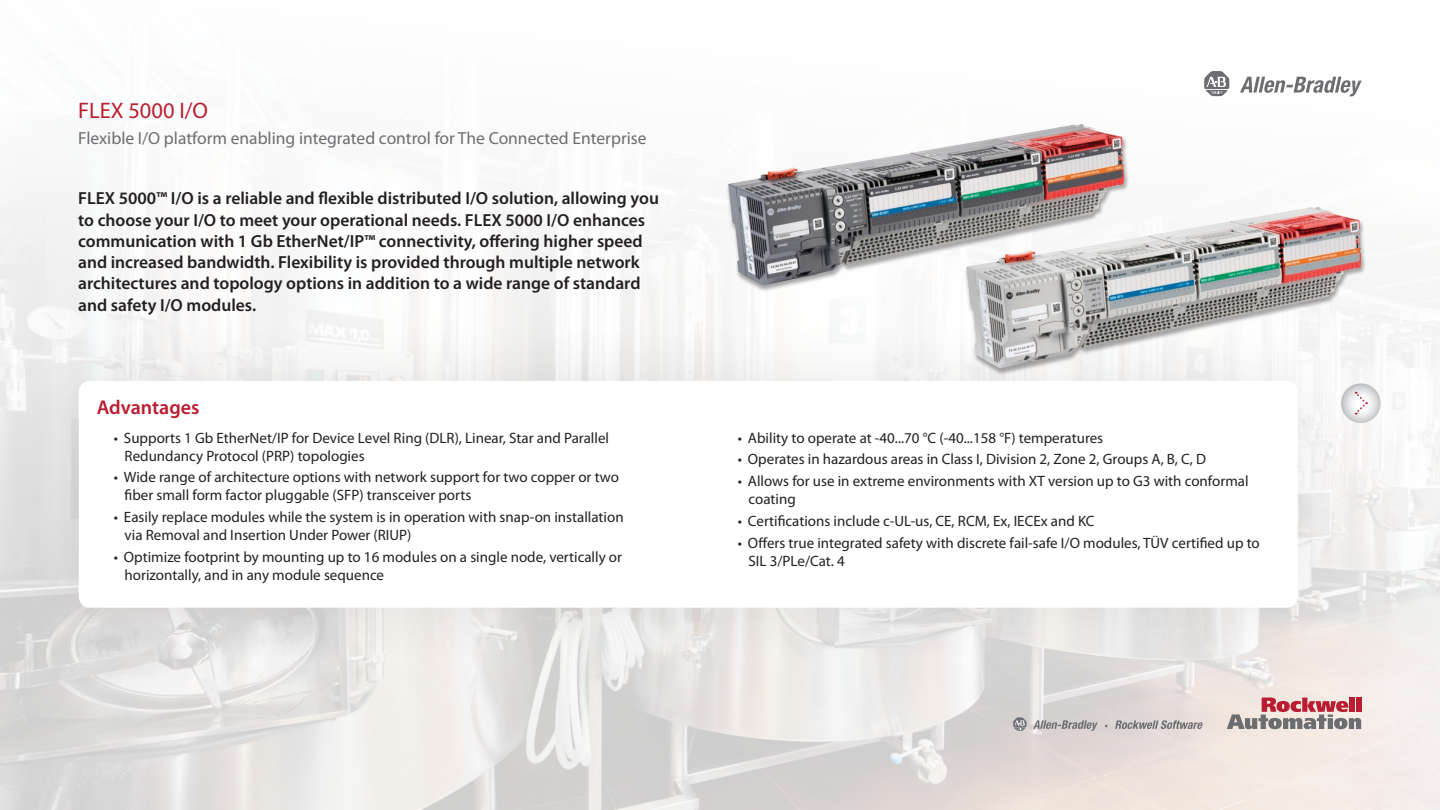
<style>
.page{position:relative;width:1440px;height:810px;background:#fff}
.page>*{position:absolute;margin:0;border:0;box-sizing:border-box;transform-origin:0 0}
.t1{font:22.5px "Myriad Pro";color:#ba1d31}
.t2{font:600 20px "Myriad Pro";color:#ba1d31}
.t3{font:600 17.5px/21.2px "Myriad Pro";color:#231f20}
.t4{font:17.5px "Myriad Pro";color:#6c6d70}
.t5{font:15px/18px "Myriad Pro";color:#231f20}
</style>
<div class="page">
<img style="left:0;top:76px;width:1440px;height:734px">
<svg style="left:1204px;top:71px;width:25px;height:25px"></svg>
<svg style="left:1240px;top:77px;width:121px;height:19px"></svg>
<svg style="left:1013px;top:717px;width:14px;height:14px"></svg>
<svg style="left:1033px;top:720px;width:65px;height:11px"></svg>
<svg style="left:1115px;top:720px;width:88px;height:9px"></svg>
<svg style="left:1227px;top:698px;width:134px;height:31px"></svg>
<div style="left:1350px;top:698px;width:5px;height:14px;background:#ba1d31"></div>
<div style="left:1356px;top:698px;width:5px;height:14px;background:#ba1d31"></div>
<div style="left:15px;top:318px;width:1346px;height:353px;background:#231f20;opacity:.1"></div>
<div style="left:79px;top:381px;width:1219px;height:227px;background:#fff;border-radius:11px"></div>
<svg style="left:1341px;top:383px;width:40px;height:40px"></svg>
<svg style="left:1354px;top:391px;width:13px;height:24px"></svg>
<div style="left:726px;top:124px;width:403px;height:168px;background:#231f20;opacity:.4"></div>
<img style="left:728px;top:124px;width:379px;height:161px">
<div style="left:964px;top:207px;width:402px;height:169px;background:#231f20;opacity:.4"></div>
<img style="left:966px;top:207px;width:352px;height:162px">
<h1 class="t1" style="left:78px;top:96px;width:131px">FLEX 5000 I/O</h1>
<p class="t4" style="left:78px;top:127px;width:570px">Flexible I/O platform enabling integrated control for The Connected Enterprise</p>
<p class="t3" style="left:78px;top:187px;width:582px">FLEX 5000™ I/O is a reliable and flexible distributed I/O solution, allowing you to choose your I/O to meet your operational needs. FLEX 5000 I/O enhances communication with 1 Gb EtherNet/IP™ connectivity, offering higher speed and increased bandwidth. Flexibility is provided through multiple network architectures and topology options in addition to a wide range of standard and safety I/O modules.</p>
<h2 class="t2" style="left:97px;top:395px;width:104px">Advantages</h2>
<p class="t5" style="left:125px;top:428px;width:486px;text-indent:-11px">• Supports 1 Gb EtherNet/IP for Device Level Ring (DLR), Linear, Star and Parallel<br>Redundancy Protocol (PRP) topologies</p>
<p class="t5" style="left:125px;top:468px;width:496px;text-indent:-11px">• Wide range of architecture options with network support for two copper or two fiber small form factor pluggable (SFP) transceiver ports</p>
<p class="t5" style="left:125px;top:508px;width:501px;text-indent:-11px">• Easily replace modules while the system is in operation with snap-on installation via Removal and Insertion Under Power (RIUP)</p>
<p class="t5" style="left:125px;top:548px;width:499px;text-indent:-11px">• Optimize footprint by mounting up to 16 modules on a single node, vertically or horizontally, and in any module sequence</p>
<p class="t5" style="left:738px;top:428px;width:367px">• Ability to operate at -40...70 °C (-40...158 °F) temperatures</p>
<p class="t5" style="left:738px;top:450px;width:470px">• Operates in hazardous areas in Class I, Division 2, Zone 2, Groups A, B, C, D</p>
<p class="t5" style="left:749px;top:472px;width:502px;text-indent:-11px">• Allows for use in extreme environments with XT version up to G3 with conformal coating</p>
<p class="t5" style="left:738px;top:512px;width:358px">• Certifications include c-UL-us, CE, RCM, Ex, IECEx and KC</p>
<p class="t5" style="left:749px;top:533px;width:513px;text-indent:-11px">• Offers true integrated safety with discrete fail-safe I/O modules, TÜV certified up to<br>SIL 3/PLe/Cat. 4</p>
</div>
